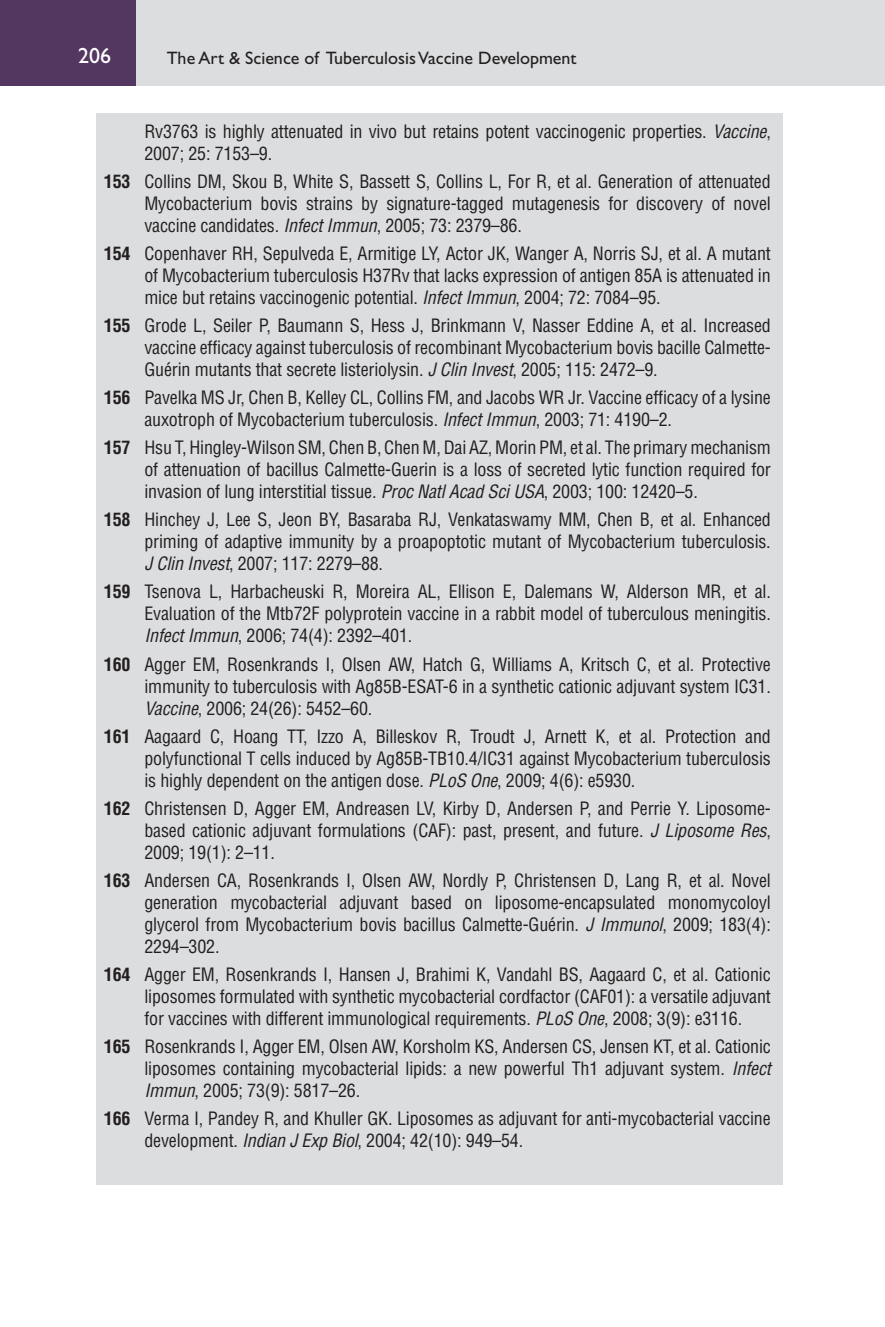
<style>
.page{position:relative;width:885px;height:1327px;background:#fff}
.page>*{position:absolute;margin:0;border:0;box-sizing:border-box;transform-origin:0 0}
.t1{font:22px "Gill Sans Std";color:#fff}
.t2{font:condensed 18px/22px "Helvetica LT Std";letter-spacing:-.01em;color:#231f20;text-align:justify}
.t3{font:18px "Gill Sans Std";color:#231f20}
.s1{font-style:italic}
.s2{font-weight:700}
</style>
<div class="page">
<div style="left:135px;top:0;width:749px;height:86px;background:#dcdddf"></div>
<div style="left:0;top:0;width:136px;height:86px;background:#533761"></div>
<hr style="left:884px;top:0;width:1px;height:86px;background:#dcdddf">
<div style="left:96px;top:113px;width:686px;height:1072px;background:#dcdddf"></div>
<p class="t1" style="left:78px;top:48px;width:34px">206</p>
<p class="t3" style="left:167px;top:51px;width:411px">The Art &amp; Science of Tuberculosis Vaccine Development</p>
<p class="t2" style="left:144px;top:122px;width:627px">Rv3763 is highly attenuated in vivo but retains potent vaccinogenic properties. <span class="s1">Vaccine</span>,<br>2007; 25: 7153–9.</p>
<p class="t2" style="left:144px;top:172px;width:627px;text-indent:-40px"><span class="s2">153</span> Collins DM, Skou B, White S, Bassett S, Collins L, For R, et al. Generation of attenuated Mycobacterium bovis strains by signature-tagged mutagenesis for discovery of novel vaccine candidates. <span class="s1">Infect Immun</span>, 2005; 73: 2379–86.</p>
<p class="t2" style="left:144px;top:244px;width:628px;text-indent:-40px"><span class="s2">154</span> Copenhaver RH, Sepulveda E, Armitige LY, Actor JK, Wanger A, Norris SJ, et al. A mutant of Mycobacterium tuberculosis H37Rv that lacks expression of antigen 85A is attenuated in mice but retains vaccinogenic potential. <span class="s1">Infect Immun</span>, 2004; 72: 7084–95.</p>
<p class="t2" style="left:144px;top:316px;width:628px;text-indent:-40px"><span class="s2">155</span> Grode L, Seiler P, Baumann S, Hess J, Brinkmann V, Nasser Eddine A, et al. Increased vaccine efficacy against tuberculosis of recombinant Mycobacterium bovis bacille Calmette-Guérin mutants that secrete listeriolysin. <span class="s1">J Clin Invest</span>, 2005; 115: 2472–9.</p>
<p class="t2" style="left:144px;top:388px;width:628px;text-indent:-40px"><span class="s2">156</span> Pavelka MS Jr, Chen B, Kelley CL, Collins FM, and Jacobs WR Jr. Vaccine efficacy of a lysine auxotroph of Mycobacterium tuberculosis. <span class="s1">Infect Immun</span>, 2003; 71: 4190–2.</p>
<p class="t2" style="left:144px;top:438px;width:628px;text-indent:-40px"><span class="s2">157</span> Hsu T, Hingley-Wilson SM, Chen B, Chen M, Dai AZ, Morin PM, et al. The primary mechanism of attenuation of bacillus Calmette-Guerin is a loss of secreted lytic function required for invasion of lung interstitial tissue. <span class="s1">Proc Natl Acad Sci USA</span>, 2003; 100: 12420–5.</p>
<p class="t2" style="left:144px;top:510px;width:628px;text-indent:-40px"><span class="s2">158</span> Hinchey J, Lee S, Jeon BY, Basaraba RJ, Venkataswamy MM, Chen B, et al. Enhanced priming of adaptive immunity by a proapoptotic mutant of Mycobacterium tuberculosis.<br><span class="s1">J Clin Invest</span>, 2007; 117: 2279–88.</p>
<p class="t2" style="left:144px;top:582px;width:628px;text-indent:-40px"><span class="s2">159</span> Tsenova L, Harbacheuski R, Moreira AL, Ellison E, Dalemans W, Alderson MR, et al.<br>Evaluation of the Mtb72F polyprotein vaccine in a rabbit model of tuberculous meningitis.<br><span class="s1">Infect Immun</span>, 2006; 74(4): 2392–401.</p>
<p class="t2" style="left:144px;top:654px;width:628px;text-indent:-40px"><span class="s2">160</span> Agger EM, Rosenkrands I, Olsen AW, Hatch G, Williams A, Kritsch C, et al. Protective immunity to tuberculosis with Ag85B-ESAT-6 in a synthetic cationic adjuvant system IC31.<br><span class="s1">Vaccine</span>, 2006; 24(26): 5452–60.</p>
<p class="t2" style="left:144px;top:726px;width:628px;text-indent:-40px"><span class="s2">161</span> Aagaard C, Hoang TT, Izzo A, Billeskov R, Troudt J, Arnett K, et al. Protection and polyfunctional T cells induced by Ag85B-TB10.4/IC31 against Mycobacterium tuberculosis is highly dependent on the antigen dose. <span class="s1">PLoS One</span>, 2009; 4(6): e5930.</p>
<p class="t2" style="left:144px;top:798px;width:628px;text-indent:-40px"><span class="s2">162</span> Christensen D, Agger EM, Andreasen LV, Kirby D, Andersen P, and Perrie Y. Liposome&shy;based cationic adjuvant formulations (CAF): past, present, and future. <span class="s1">J Liposome Res</span>, 2009; 19(1): 2–11.</p>
<p class="t2" style="left:144px;top:870px;width:628px;text-indent:-40px"><span class="s2">163</span> Andersen CA, Rosenkrands I, Olsen AW, Nordly P, Christensen D, Lang R, et al. Novel generation mycobacterial adjuvant based on liposome-encapsulated monomycoloyl glycerol from Mycobacterium bovis bacillus Calmette-Guérin. <span class="s1">J Immunol</span>, 2009; 183(4):<br>2294–302.</p>
<p class="t2" style="left:144px;top:964px;width:628px;text-indent:-40px"><span class="s2">164</span> Agger EM, Rosenkrands I, Hansen J, Brahimi K, Vandahl BS, Aagaard C, et al. Cationic liposomes formulated with synthetic mycobacterial cordfactor (CAF01): a versatile adjuvant for vaccines with different immunological requirements. <span class="s1">PLoS One</span>, 2008; 3(9): e3116.</p>
<p class="t2" style="left:144px;top:1036px;width:627px;text-indent:-40px"><span class="s2">165</span> Rosenkrands I, Agger EM, Olsen AW, Korsholm KS, Andersen CS, Jensen KT, et al. Cationic liposomes containing mycobacterial lipids: a new powerful Th1 adjuvant system. <span class="s1">Infect Immun</span>, 2005; 73(9): 5817–26.</p>
<p class="t2" style="left:144px;top:1108px;width:627px;text-indent:-40px"><span class="s2">166</span> Verma I, Pandey R, and Khuller GK. Liposomes as adjuvant for anti-mycobacterial vaccine development. <span class="s1">Indian J Exp Biol</span>, 2004; 42(10): 949–54.</p>
</div>
